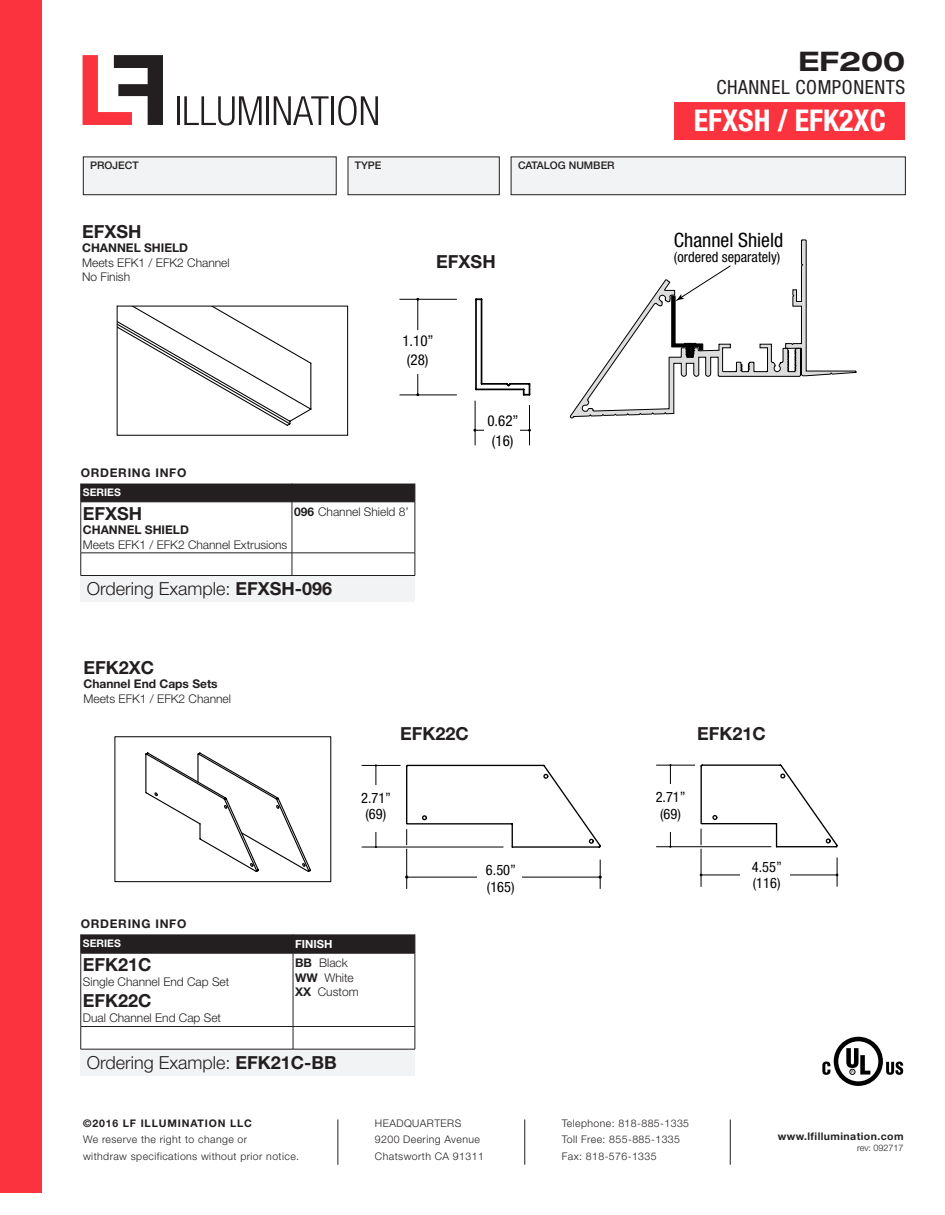
<style>
.page{position:relative;width:945px;height:1215px;background:#fff}
.page>*{position:absolute;margin:0;border:0;box-sizing:border-box;transform-origin:0 0}
.t1{font:700 condensed 30px "Helvetica Neue LT Std";color:#fff}
.t2{font:700 expanded 27px "Helvetica Neue LT Std";color:#231f20}
.t3{font:condensed 19.8px "Helvetica Neue LT Std";color:#000}
.t4{font:condensed 19.5px "Helvetica Neue LT Std";letter-spacing:.03em;color:#231f20}
.t5{font:300 18px "Helvetica Neue LT Std";color:#231f20}
.t6{font:700 18px "Helvetica Neue LT Std";color:#231f20}
.t7{font:condensed 15px/19.5px "Helvetica Neue LT Std";color:#000;text-align:center}
.t8{font:condensed 14.4px/16.2px "Helvetica Neue LT Std";color:#000;text-align:center}
.t9{font:300 12px "Helvetica Neue LT Std";color:#231f20}
.t10{font:700 12px "Helvetica Neue LT Std";color:#231f20}
.t11{font:700 12px "Helvetica Neue LT Std";letter-spacing:.06em;color:#231f20}
.t12{font:700 11.25px "Helvetica Neue LT Std";color:#fff}
.t13{font:300 10.5px "Helvetica Neue LT Std";letter-spacing:.04em;color:#231f20}
.t14{font:500 10.5px "Helvetica Neue LT Std";color:#231f20}
.t15{font:700 10.5px "Helvetica Neue LT Std";letter-spacing:.08em;color:#231f20}
.t16{font:700 10.5px "Helvetica Neue LT Std";letter-spacing:.04em;color:#231f20}
.t17{font:700 10.5px "Helvetica Neue LT Std";color:#fff}
.t18{font:300 9px "Helvetica Neue LT Std";color:#231f20}
.s1{font-weight:700}
</style>
<div class="page">
<div style="left:674px;top:102px;width:231px;height:38px;background:#fb333e"></div>
<hr style="left:338px;top:1119px;width:1px;height:46px;background:#231f20">
<hr style="left:525px;top:1119px;width:1px;height:46px;background:#231f20">
<hr style="left:730px;top:1119px;width:1px;height:46px;background:#231f20">
<div style="left:511px;top:157px;width:394px;height:38px;background:#f2f3f4"></div>
<div style="left:511px;top:157px;width:395px;height:38px;border:1px solid #231f20"></div>
<div style="left:348px;top:157px;width:151px;height:38px;background:#f2f3f4"></div>
<div style="left:348px;top:157px;width:152px;height:38px;border:1px solid #231f20"></div>
<div style="left:83px;top:157px;width:253px;height:38px;background:#f2f3f4"></div>
<div style="left:83px;top:157px;width:253px;height:38px;border:1px solid #231f20"></div>
<hr style="left:177px;top:96px;width:3px;height:29px;background:#231f20">
<svg style="left:184px;top:96px;width:78px;height:30px"></svg>
<hr style="left:266px;top:96px;width:3px;height:29px;background:#231f20">
<svg style="left:274px;top:96px;width:55px;height:29px"></svg>
<hr style="left:331px;top:96px;width:3px;height:29px;background:#231f20">
<svg style="left:338px;top:96px;width:40px;height:30px"></svg>
<svg style="left:83px;top:55px;width:80px;height:70px"></svg>
<div style="left:81px;top:576px;width:334px;height:26px;background:#f2f3f4"></div>
<div style="left:81px;top:484px;width:335px;height:18px;background:#231f20"></div>
<hr style="left:81px;top:502px;width:211px;height:1px;background:#231f20">
<hr style="left:81px;top:502px;width:1px;height:51px;background:#231f20">
<hr style="left:292px;top:502px;width:123px;height:1px;background:#231f20">
<hr style="left:292px;top:502px;width:1px;height:51px;background:#231f20">
<hr style="left:415px;top:502px;width:1px;height:51px;background:#231f20">
<svg style="left:292px;top:554px;width:1px;height:21px"></svg>
<hr style="left:81px;top:553px;width:211px;height:1px;background:#231f20">
<svg style="left:81px;top:553px;width:1px;height:22px"></svg>
<hr style="left:292px;top:553px;width:123px;height:1px;background:#231f20">
<svg style="left:415px;top:553px;width:1px;height:22px"></svg>
<hr style="left:81px;top:575px;width:211px;height:1px;background:#231f20">
<hr style="left:292px;top:575px;width:123px;height:1px;background:#231f20">
<svg style="left:475px;top:298px;width:56px;height:98px"></svg>
<hr style="left:418px;top:299px;width:1px;height:96px;background:#000">
<hr style="left:475px;top:430px;width:55px;height:1px;background:#000">
<hr style="left:399px;top:299px;width:58px;height:1px;background:#000">
<hr style="left:399px;top:395px;width:58px;height:1px;background:#000">
<div style="left:401px;top:330px;width:33px;height:44px;background:#fff"></div>
<div style="left:484px;top:412px;width:35px;height:36px;background:#fff"></div>
<hr style="left:475px;top:401px;width:1px;height:44px;background:#000">
<hr style="left:529px;top:405px;width:1px;height:40px;background:#000">
<svg style="left:116px;top:305px;width:233px;height:131px"></svg>
<svg style="left:570px;top:239px;width:287px;height:179px"></svg>
<div style="left:0;top:0;width:42px;height:1192px;background:#fb333e"></div>
<div style="left:81px;top:1049px;width:334px;height:27px;background:#f2f3f4"></div>
<div style="left:81px;top:934px;width:335px;height:19px;background:#231f20"></div>
<hr style="left:81px;top:953px;width:212px;height:1px;background:#231f20">
<hr style="left:81px;top:953px;width:1px;height:73px;background:#231f20">
<hr style="left:293px;top:953px;width:122px;height:1px;background:#231f20">
<hr style="left:293px;top:953px;width:1px;height:73px;background:#231f20">
<hr style="left:415px;top:953px;width:1px;height:73px;background:#231f20">
<svg style="left:293px;top:1027px;width:1px;height:22px"></svg>
<hr style="left:81px;top:1026px;width:212px;height:1px;background:#231f20">
<svg style="left:81px;top:1027px;width:1px;height:22px"></svg>
<hr style="left:293px;top:1026px;width:122px;height:1px;background:#231f20">
<svg style="left:415px;top:1027px;width:1px;height:22px"></svg>
<hr style="left:81px;top:1049px;width:212px;height:1px;background:#231f20">
<hr style="left:293px;top:1049px;width:122px;height:1px;background:#231f20">
<svg style="left:145px;top:752px;width:166px;height:120px"></svg>
<hr style="left:670px;top:765px;width:1px;height:82px;background:#000">
<hr style="left:656px;top:765px;width:39px;height:1px;background:#000">
<div style="left:658px;top:784px;width:25px;height:48px;background:#fff"></div>
<hr style="left:376px;top:765px;width:1px;height:82px;background:#000">
<hr style="left:362px;top:765px;width:39px;height:1px;background:#000">
<div style="left:363px;top:785px;width:26px;height:46px;background:#fff"></div>
<hr style="left:701px;top:875px;width:136px;height:1px;background:#000">
<div style="left:740px;top:861px;width:50px;height:28px;background:#fff"></div>
<hr style="left:701px;top:829px;width:1px;height:58px;background:#000">
<hr style="left:837px;top:857px;width:1px;height:30px;background:#000">
<hr style="left:407px;top:877px;width:193px;height:1px;background:#000">
<hr style="left:406px;top:829px;width:1px;height:60px;background:#000">
<svg style="left:599px;top:860px;width:3px;height:29px"></svg>
<div style="left:478px;top:862px;width:44px;height:28px;background:#fff"></div>
<div style="left:114px;top:736px;width:217px;height:146px;border:1px solid #000"></div>
<svg style="left:405px;top:764px;width:196px;height:85px"></svg>
<svg style="left:699px;top:764px;width:139px;height:85px"></svg>
<hr style="left:362px;top:847px;width:141px;height:1px;background:#000">
<hr style="left:656px;top:846px;width:115px;height:1px;background:#000">
<svg style="left:822px;top:1037px;width:81px;height:49px"></svg>
<p class="t14" style="left:90px;top:159px;width:50px">PROJECT</p>
<p class="t14" style="left:355px;top:159px;width:28px">TYPE</p>
<p class="t14" style="left:518px;top:159px;width:98px">CATALOG NUMBER</p>
<p class="t6" style="left:82px;top:220px;width:61px">EFXSH</p>
<p class="t10" style="left:82px;top:241px;width:108px">CHANNEL SHIELD</p>
<p class="t9" style="left:82px;top:255px;width:149px">Meets EFK1 / EFK2 Channel</p>
<p class="t9" style="left:82px;top:269px;width:49px">No Finish</p>
<p class="t6" style="left:436px;top:250px;width:61px">EFXSH</p>
<p class="t7" style="left:402px;top:330px;width:33px">1.10” (28)</p>
<p class="t7" style="left:487px;top:411px;width:33px">0.62” (16)</p>
<p class="t11" style="left:81px;top:465px;width:107px">ORDERING INFO</p>
<p class="t17" style="left:83px;top:486px;width:39px">SERIES</p>
<p class="t6" style="left:83px;top:503px;width:61px">EFXSH</p>
<p class="t10" style="left:83px;top:523px;width:108px">CHANNEL SHIELD</p>
<p class="t9" style="left:83px;top:537px;width:206px">Meets EFK1 / EFK2 Channel Extrusions</p>
<p class="t9" style="left:294px;top:504px;width:116px"><span class="s1">096</span> Channel Shield 8’</p>
<p class="t5" style="left:87px;top:578px;width:247px">Ordering Example: <span class="s1">EFXSH-096</span></p>
<p class="t6" style="left:83px;top:656px;width:72px">EFK2XC</p>
<p class="t10" style="left:83px;top:676px;width:136px">Channel End Caps Sets</p>
<p class="t9" style="left:83px;top:691px;width:149px">Meets EFK1 / EFK2 Channel</p>
<p class="t2" style="left:799px;top:45px;width:108px">EF200</p>
<p class="t4" style="left:716px;top:76px;width:190px">CHANNEL COMPONENTS</p>
<p class="t1" style="left:694px;top:103px;width:194px">EFXSH / EFK2XC</p>
<p class="t3" style="left:674px;top:228px;width:111px">Channel Shield</p>
<p class="t8" style="left:674px;top:248px;width:108px">(ordered separately)</p>
<p class="t6" style="left:400px;top:722px;width:70px">EFK22C</p>
<p class="t6" style="left:697px;top:722px;width:70px">EFK21C</p>
<p class="t8" style="left:361px;top:789px;width:32px">2.71” (69)</p>
<p class="t11" style="left:81px;top:916px;width:107px">ORDERING INFO</p>
<p class="t17" style="left:83px;top:937px;width:39px">SERIES</p>
<p class="t12" style="left:295px;top:937px;width:39px">FINISH</p>
<p class="t6" style="left:83px;top:954px;width:70px">EFK21C</p>
<p class="t9" style="left:83px;top:974px;width:148px">Single Channel End Cap Set</p>
<p class="t6" style="left:83px;top:990px;width:70px">EFK22C</p>
<p class="t9" style="left:83px;top:1010px;width:140px">Dual Channel End Cap Set</p>
<p class="t9" style="left:295px;top:956px;width:54px"><span class="s1">BB</span> Black</p>
<p class="t9" style="left:295px;top:970px;width:60px"><span class="s1">WW</span> White</p>
<p class="t9" style="left:295px;top:984px;width:65px"><span class="s1">XX</span> Custom</p>
<p class="t5" style="left:87px;top:1051px;width:252px">Ordering Example: <span class="s1">EFK21C-BB</span></p>
<p class="t8" style="left:486px;top:862px;width:32px;text-align:left">6.50” (165)</p>
<p class="t8" style="left:656px;top:789px;width:32px">2.71” (69)</p>
<p class="t8" style="left:752px;top:859px;width:32px;text-align:left">4.55” (116)</p>
<p class="t15" style="left:83px;top:1117px;width:170px">©2016 LF ILLUMINATION LLC</p>
<p class="t13" style="left:83px;top:1133px;width:166px">We reserve the right to change or</p>
<p class="t13" style="left:83px;top:1150px;width:218px">withdraw specifications without prior notice.</p>
<p class="t13" style="left:375px;top:1117px;width:88px">HEADQUARTERS</p>
<p class="t13" style="left:375px;top:1133px;width:107px">9200 Deering Avenue</p>
<p class="t13" style="left:375px;top:1150px;width:110px">Chatsworth CA 91311</p>
<p class="t13" style="left:562px;top:1117px;width:129px">Telephone: 818-885-1335</p>
<p class="t13" style="left:562px;top:1133px;width:120px">Toll Free: 855-885-1335</p>
<p class="t13" style="left:562px;top:1150px;width:96px">Fax: 818-576-1335</p>
<p class="t16" style="left:778px;top:1130px;width:127px">www.lfillumination.com</p>
<p class="t18" style="left:857px;top:1143px;width:48px">rev: 092717</p>
</div>
